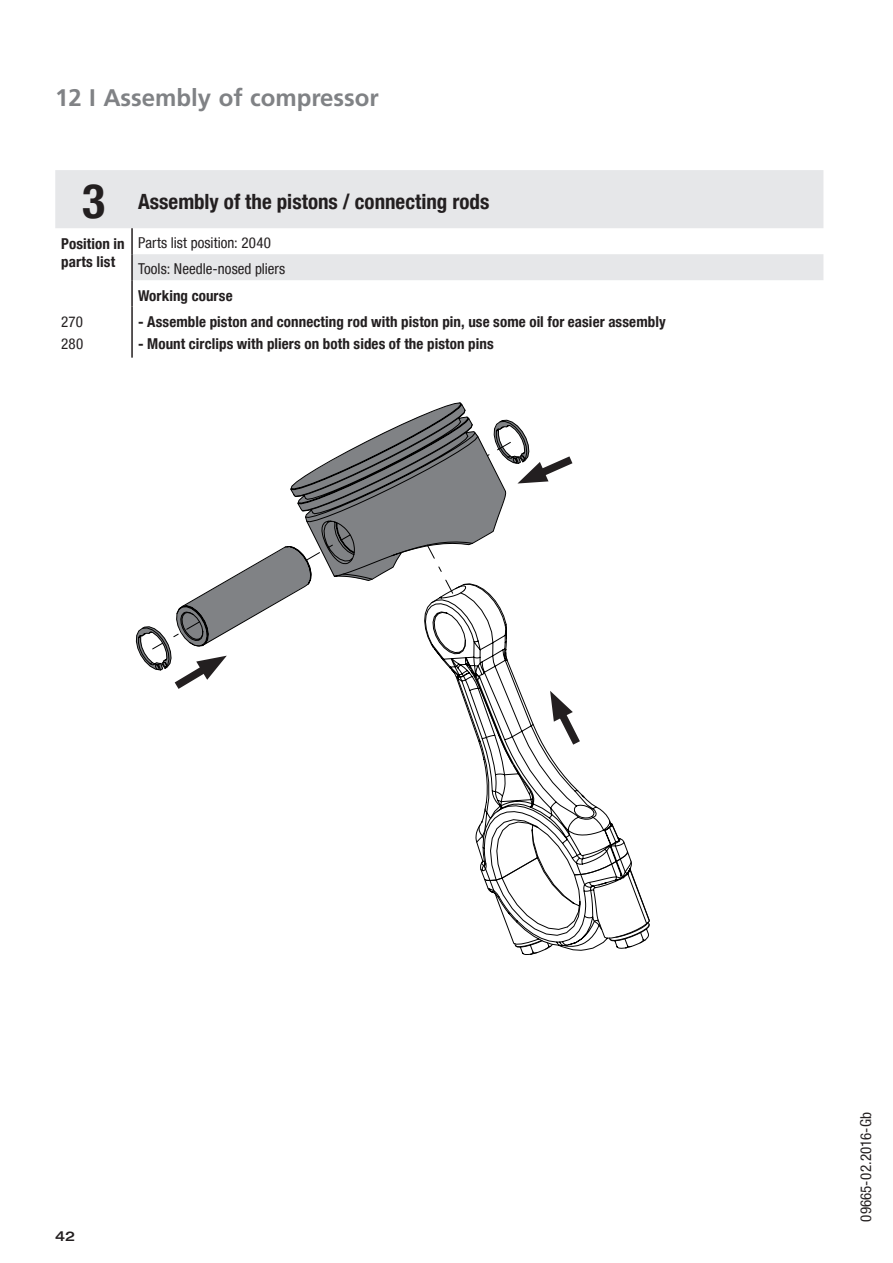
<style>
.page{position:relative;width:893px;height:1263px;background:#fff}
.page>*{position:absolute;margin:0;border:0;box-sizing:border-box;transform-origin:0 0}
.t1{font:700 condensed 48px "Helvetica Neue LT";color:#231f20}
.t2{font:700 24px "Frutiger LT Com";color:#808285}
.t3{font:700 condensed 21px "Helvetica Neue LT";color:#231f20}
.t4{font:700 condensed 15px/18px "Helvetica Neue LT";letter-spacing:.005em;color:#231f20}
.t5{font:condensed 15px/26px "Helvetica Neue LT";letter-spacing:.005em;color:#231f20}
.t6{font:500 expanded 13.5px "Helvetica Neue LT";color:#231f20}
</style>
<div class="page">
<svg style="left:55px;top:170px;width:768px;height:110px;fill:#e6e7e9"></svg>
<hr style="left:131px;top:228px;width:2px;height:26px;background:#231f20">
<hr style="left:131px;top:254px;width:2px;height:26px;background:#231f20">
<hr style="left:131px;top:280px;width:2px;height:27px;background:#231f20">
<hr style="left:131px;top:307px;width:2px;height:51px;background:#231f20">
<svg style="left:475px;top:753px;width:151px;height:123px"></svg>
<svg style="left:483px;top:845px;width:167px;height:110px"></svg>
<svg style="left:135px;top:402px;width:445px;height:351px"></svg>
<h2 class="t2" style="left:55px;top:84px;width:325px">12 I Assembly of compressor</h2>
<h1 class="t1" style="left:82px;top:172px;width:25px">3</h1>
<h3 class="t3" style="left:138px;top:189px;width:353px">Assembly of the pistons / connecting rods</h3>
<p class="t4" style="left:61px;top:234px;width:65px">Position in parts list</p>
<p class="t5" style="left:138px;top:230px;width:149px">Parts list position: 2040<br>Tools: Needle-nosed pliers</p>
<p class="t4" style="left:138px;top:286px;width:96px">Working course</p>
<p class="t5" style="left:61px;top:310px;width:23px;line-height:22.2px">270<br>280</p>
<p class="t4" style="left:138px;top:312px;width:529px">- Assemble piston and connecting rod with piston pin, use some oil for easier assembly</p>
<p class="t4" style="left:138px;top:335px;width:357px">- Mount circlips with pliers on both sides of the piston pins</p>
<p class="t6" style="left:55px;top:1228px;width:21px">42</p>
<p class="t5" style="left:853px;top:1221px;width:111px;rotate:-90deg">09665-02.2016-Gb</p>
</div>
